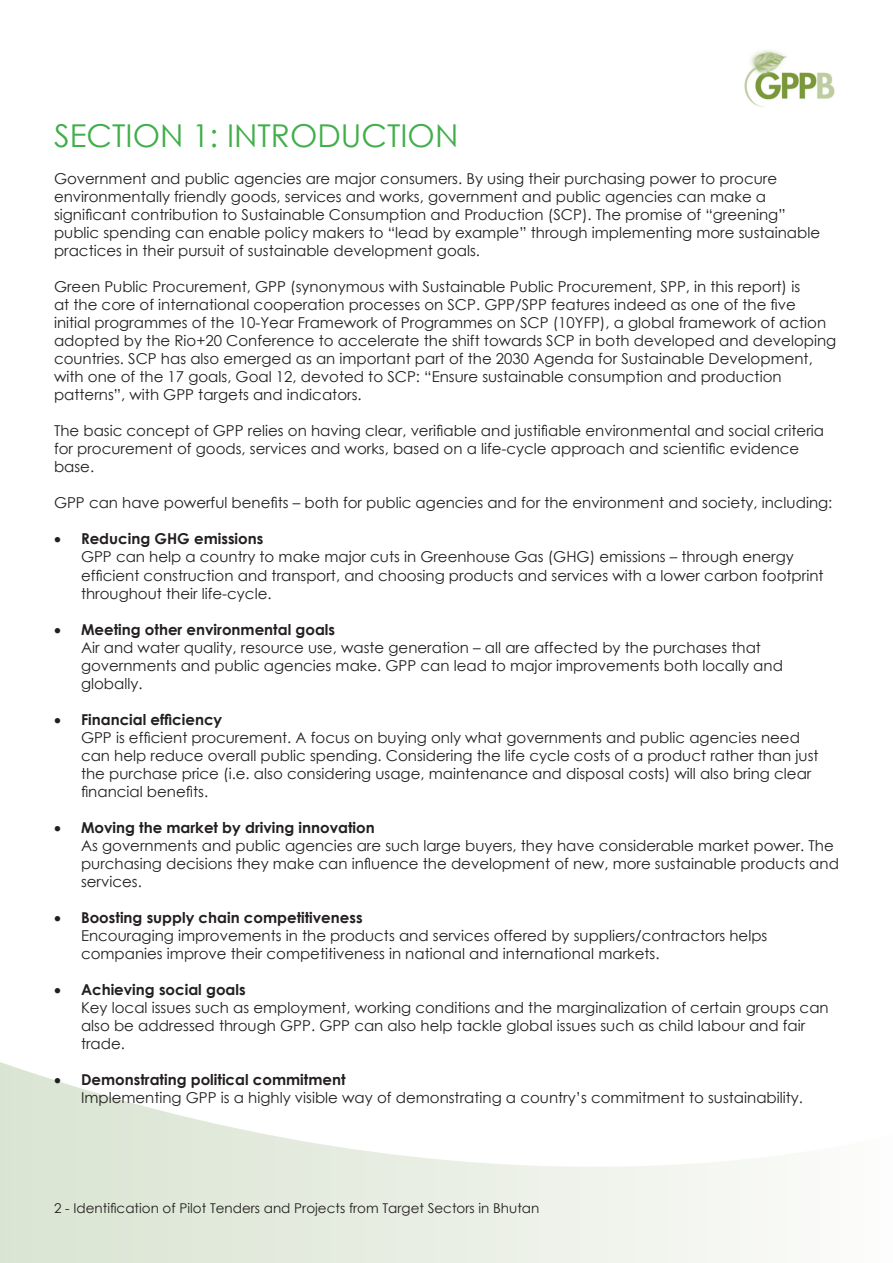
<style>
.page{position:relative;width:893px;height:1263px;background:#fff}
.page>*{position:absolute;margin:0;border:0;box-sizing:border-box;transform-origin:0 0}
.Heading_1{font:31.5px "Century Gothic";color:#40ae49}
.t1{font:15px/18px "Century Gothic";color:#231f20}
.t2{font:700 15px "Century Gothic";color:#231f20}
.t3{font:13.5px "Century Gothic";color:#231f20}
.s1{font-weight:700}
</style>
<div class="page">
<svg style="left:0;top:1062px;width:764px;height:201px"></svg>
<img style="left:744px;top:50px;width:91px;height:58px">
<p class="Heading_1" style="left:54px;top:113px;width:406px">SECTION 1: INTRODUCTION</p>
<p class="t1" style="left:54px;top:170px;width:768px">Government and public agencies are major consumers. By using their purchasing power to procure environmentally friendly goods, services and works, government and public agencies can make a significant contribution to Sustainable Consumption and Production (SCP). The promise of “greening” public spending can enable policy makers to “lead by example” through implementing more sustainable practices in their pursuit of sustainable development goals.</p>
<p class="t1" style="left:54px;top:278px;width:784px">Green Public Procurement, GPP (synonymous with Sustainable Public Procurement, SPP, in this report) is<br>at the core of international cooperation processes on SCP. GPP/SPP features indeed as one of the five<br>initial programmes of the 10-Year Framework of Programmes on SCP (10YFP), a global framework of action adopted by the Rio+20 Conference to accelerate the shift towards SCP in both developed and developing countries. SCP has also emerged as an important part of the 2030 Agenda for Sustainable Development, with one of the 17 goals, Goal 12, devoted to SCP: “Ensure sustainable consumption and production patterns”, with GPP targets and indicators.</p>
<p class="t1" style="left:54px;top:422px;width:772px">The basic concept of GPP relies on having clear, verifiable and justifiable environmental and social criteria for procurement of goods, services and works, based on a life-cycle approach and scientific evidence base.</p>
<p class="t1" style="left:54px;top:494px;width:780px">GPP can have powerful benefits – both for public agencies and for the environment and society, including:</p>
<p class="t1" style="left:81px;top:530px;width:744px;text-indent:-27px">• <span class="s1">Reducing GHG emissions<br></span>GPP can help a country to make major cuts in Greenhouse Gas (GHG) emissions – through energy efficient construction and transport, and choosing products and services with a lower carbon footprint throughout their life-cycle.</p>
<p class="t1" style="left:81px;top:620px;width:703px;text-indent:-27px">• <span class="s1">Meeting other environmental goals<br></span>Air and water quality, resource use, waste generation – all are affected by the purchases that governments and public agencies make. GPP can lead to major improvements both locally and globally.</p>
<p class="t1" style="left:81px;top:710px;width:739px;text-indent:-27px">• <span class="s1">Financial efficiency<br></span>GPP is efficient procurement. A focus on buying only what governments and public agencies need can help reduce overall public spending. Considering the life cycle costs of a product rather than just the purchase price (i.e. also considering usage, maintenance and disposal costs) will also bring clear financial benefits.</p>
<p class="t2" style="left:54px;top:816px;width:322px">• Moving the market by driving innovation</p>
<p class="t1" style="left:81px;top:836px;width:759px">As governments and public agencies are such large buyers, they have considerable market power. The purchasing decisions they make can influence the development of new, more sustainable products and services.</p>
<p class="t1" style="left:81px;top:908px;width:688px;text-indent:-27px">• <span class="s1">Boosting supply chain competitiveness<br></span>Encouraging improvements in the products and services offered by suppliers/contractors helps companies improve their competitiveness in national and international markets.</p>
<p class="t1" style="left:81px;top:980px;width:749px;text-indent:-27px">• <span class="s1">Achieving social goals<br></span>Key local issues such as employment, working conditions and the marginalization of certain groups can also be addressed through GPP. GPP can also help tackle global issues such as child labour and fair trade.</p>
<p class="t1" style="left:81px;top:1070px;width:724px;text-indent:-27px">• <span class="s1">Demonstrating political commitment<br></span>Implementing GPP is a highly visible way of demonstrating a country’s commitment to sustainability.</p>
<p class="t3" style="left:54px;top:1199px;width:487px">2 - Identification of Pilot Tenders and Projects from Target Sectors in Bhutan</p>
</div>
